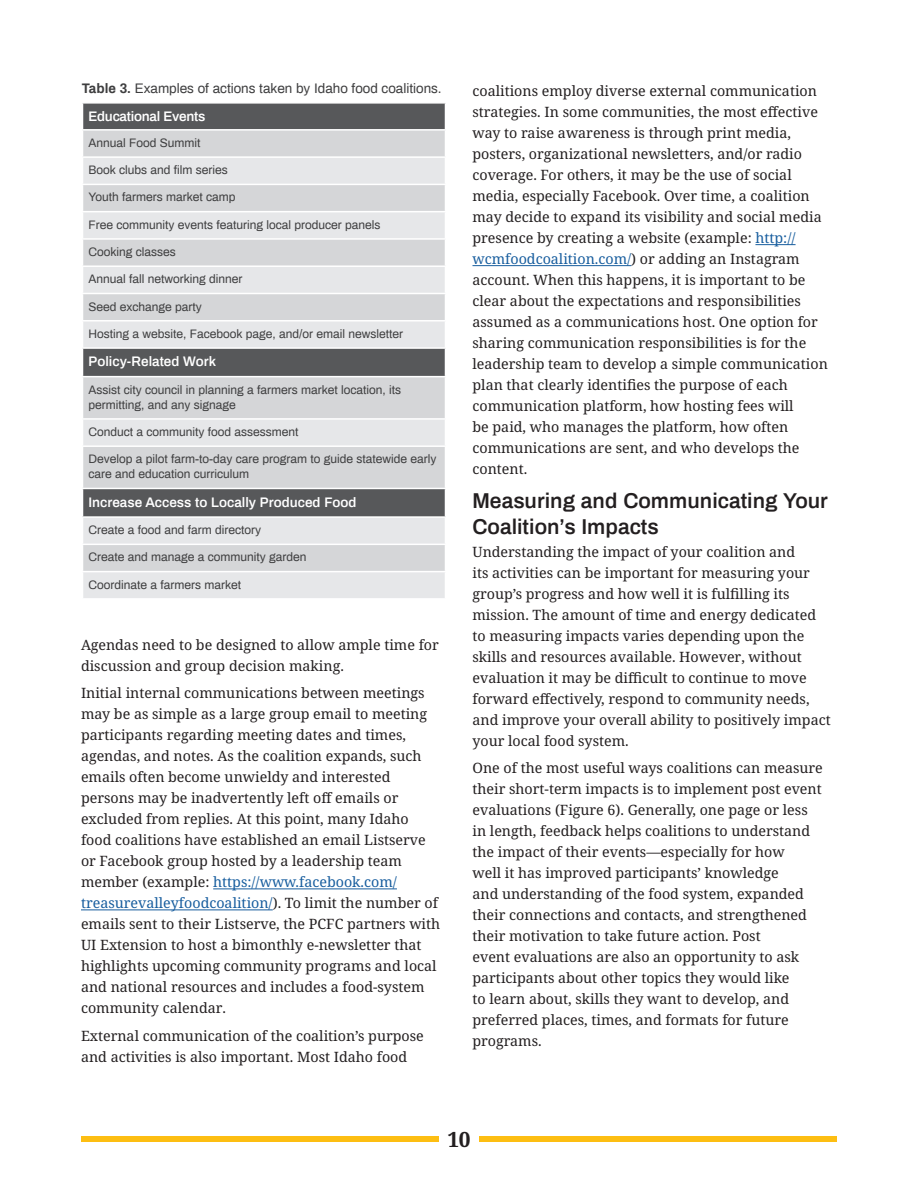
<style>
.page{position:relative;width:918px;height:1188px;background:#fff}
.page>*{position:absolute;margin:0;border:0;box-sizing:border-box;transform-origin:0 0}
.t1{font:600 21px/25.2px "Archivo";color:#231f20}
.t2{font:700 21px "Noto Serif";color:#231f20}
.t3{font:14.25px/21px "Noto Serif";color:#231f20}
.t4{font:13.5px/28px "Archivo";color:#3e3e3f}
.t5{font:600 13.5px "Archivo";color:#fff}
.t6{font:12px/15px "Archivo";color:#3e3e3f}
.s1{font-weight:700}
.s2{font-weight:600;color:#fff}
.s3{color:#175d9e}
</style>
<div class="page">
<div style="left:81px;top:1137px;width:358px;height:5px;background:#fdbe12"></div>
<div style="left:479px;top:1137px;width:358px;height:5px;background:#fdbe12"></div>
<hr style="left:213px;top:889px;width:184px;height:1px;background:#175d9e">
<hr style="left:81px;top:910px;width:192px;height:1px;background:#175d9e">
<hr style="left:755px;top:244px;width:41px;height:1px;background:#175d9e">
<hr style="left:472px;top:265px;width:159px;height:1px;background:#175d9e">
<div style="left:83px;top:104px;width:362px;height:25px;background:#57585a"></div>
<div style="left:83px;top:131px;width:362px;height:25px;background:#d5d6d8"></div>
<svg style="left:83px;top:158px;width:362px;height:440px;background:#cccdcf"></svg>
<hr style="left:82px;top:184px;width:364px;height:1px;background:#fff">
<hr style="left:82px;top:211px;width:364px;height:1px;background:#fff">
<hr style="left:82px;top:238px;width:364px;height:2px;background:#fff">
<hr style="left:82px;top:265px;width:364px;height:2px;background:#fff">
<hr style="left:82px;top:293px;width:364px;height:1px;background:#fff">
<hr style="left:82px;top:320px;width:364px;height:2px;background:#fff">
<hr style="left:82px;top:347px;width:364px;height:2px;background:#fff">
<hr style="left:82px;top:376px;width:364px;height:1px;background:#fff">
<hr style="left:82px;top:418px;width:364px;height:2px;background:#fff">
<hr style="left:82px;top:445px;width:364px;height:2px;background:#fff">
<hr style="left:82px;top:488px;width:364px;height:1px;background:#fff">
<hr style="left:82px;top:516px;width:364px;height:2px;background:#fff">
<hr style="left:82px;top:544px;width:364px;height:1px;background:#fff">
<hr style="left:82px;top:571px;width:364px;height:1px;background:#fff">
<p class="t4" style="left:88px;top:74px;width:355px;text-indent:-7px"><span class="s1">Table 3.</span> Examples of actions taken by Idaho food coalitions.<br><span class="s2">Educational Events</span></p>
<p class="t6" style="left:88px;top:135px;width:114px">Annual Food Summit</p>
<p class="t6" style="left:88px;top:162px;width:141px">Book clubs and film series</p>
<p class="t6" style="left:88px;top:189px;width:148px">Youth farmers market camp</p>
<p class="t6" style="left:88px;top:216px;width:294px">Free community events featuring local producer panels</p>
<p class="t6" style="left:88px;top:244px;width:89px">Cooking classes</p>
<p class="t6" style="left:88px;top:271px;width:156px">Annual fall networking dinner</p>
<p class="t6" style="left:88px;top:298px;width:115px">Seed exchange party</p>
<p class="t6" style="left:88px;top:326px;width:316px">Hosting a website, Facebook page, and/or email newsletter</p>
<p class="t5" style="left:88px;top:352px;width:129px">Policy-Related Work</p>
<p class="t6" style="left:88px;top:381px;width:314px">Assist city council in planning a farmers market location, its permitting, and any signage</p>
<p class="t6" style="left:88px;top:424px;width:212px">Conduct a community food assessment</p>
<p class="t6" style="left:88px;top:451px;width:350px">Develop a pilot farm-to-day care program to guide statewide early care and education curriculum</p>
<p class="t5" style="left:88px;top:493px;width:270px">Increase Access to Locally Produced Food</p>
<p class="t6" style="left:88px;top:522px;width:174px">Create a food and farm directory</p>
<p class="t6" style="left:88px;top:549px;width:220px">Create and manage a community garden</p>
<p class="t6" style="left:88px;top:576px;width:154px">Coordinate a farmers market</p>
<p class="t3" style="left:81px;top:635px;width:359px">Agendas need to be designed to allow ample time for discussion and group decision making.</p>
<p class="t3" style="left:81px;top:683px;width:361px">Initial internal communications between meetings may be as simple as a large group email to meeting participants regarding meeting dates and times, agendas, and notes. As the coalition expands, such emails often become unwieldy and interested persons may be inadvertently left off emails or excluded from replies. At this point, many Idaho food coalitions have established an email Listserve or Facebook group hosted by a leadership team member (example: <span class="s3">https://www.facebook.com/ treasurevalleyfoodcoalition/</span>). To limit the number of emails sent to their Listserve, the PCFC partners with UI Extension to host a bimonthly e-newsletter that highlights upcoming community programs and local and national resources and includes a food-system community calendar.</p>
<p class="t3" style="left:81px;top:1026px;width:344px">External communication of the coalition’s purpose and activities is also important. Most Idaho food</p>
<p class="t3" style="left:472px;top:81px;width:357px">coalitions employ diverse external communication strategies. In some communities, the most effective way to raise awareness is through print media, posters, organizational newsletters, and/or radio coverage. For others, it may be the use of social media, especially Facebook. Over time, a coalition may decide to expand its visibility and social media presence by creating a website (example: <span class="s3">http:// wcmfoodcoalition.com/</span>) or adding an Instagram account. When this happens, it is important to be clear about the expectations and responsibilities assumed as a communications host. One option for sharing communication responsibilities is for the leadership team to develop a simple communication plan that clearly identifies the purpose of each communication platform, how hosting fees will<br>be paid, who manages the platform, how often communications are sent, and who develops the content.</p>
<h1 class="t1" style="left:472px;top:488px;width:357px">Measuring and Communicating Your<br>Coalition’s Impacts</h1>
<p class="t3" style="left:472px;top:541px;width:360px">Understanding the impact of your coalition and<br>its activities can be important for measuring your group’s progress and how well it is fulfilling its mission. The amount of time and energy dedicated to measuring impacts varies depending upon the skills and resources available. However, without evaluation it may be difficult to continue to move forward effectively, respond to community needs, and improve your overall ability to positively impact your local food system.</p>
<p class="t3" style="left:472px;top:758px;width:352px">One of the most useful ways coalitions can measure their short-term impacts is to implement post event evaluations (Figure 6). Generally, one page or less in length, feedback helps coalitions to understand the impact of their events—especially for how<br>well it has improved participants’ knowledge<br>and understanding of the food system, expanded their connections and contacts, and strengthened their motivation to take future action. Post<br>event evaluations are also an opportunity to ask participants about other topics they would like<br>to learn about, skills they want to develop, and preferred places, times, and formats for future programs.</p>
<h1 class="t2" style="left:447px;top:1124px;width:25px">10</h1>
</div>
